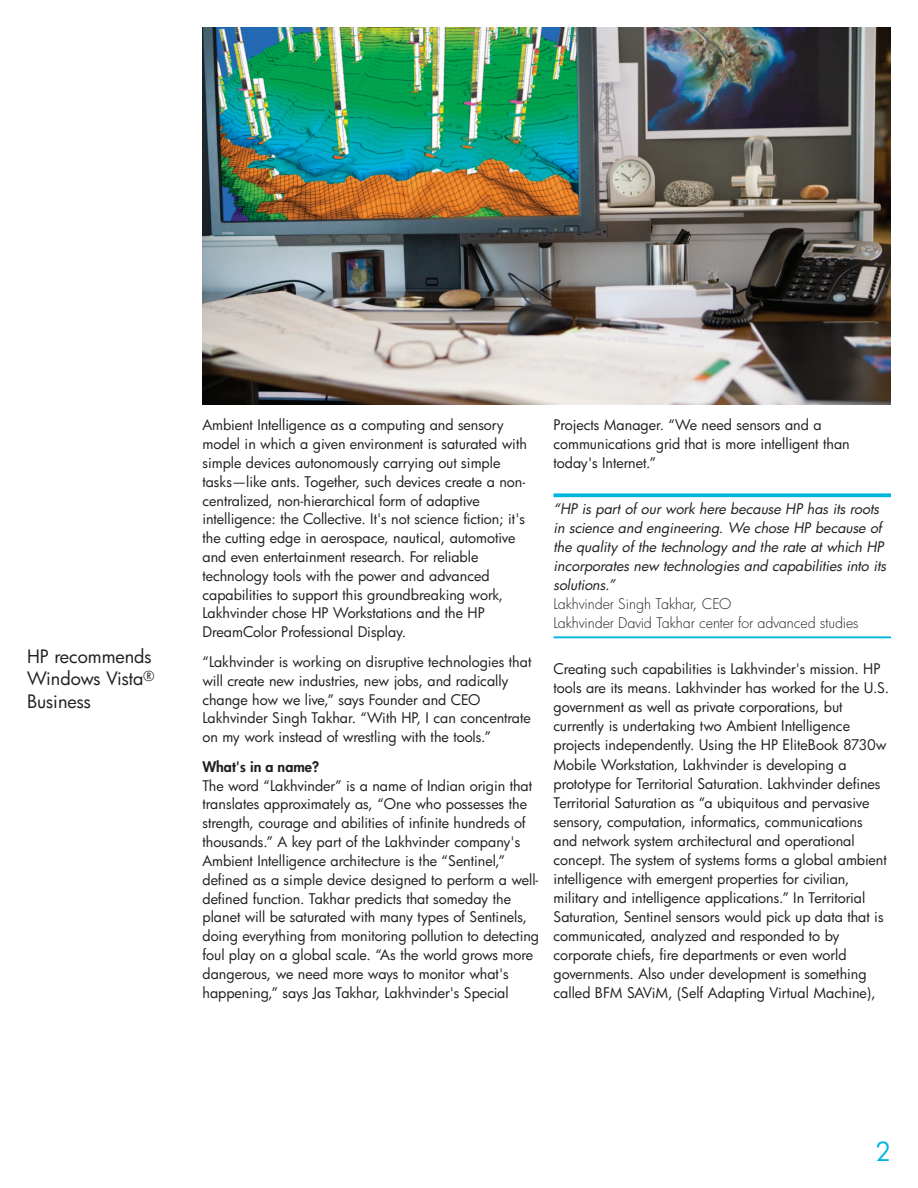
<style>
.page{position:relative;width:918px;height:1188px;background:#fff}
.page>*{position:absolute;margin:0;border:0;box-sizing:border-box;transform-origin:0 0}
.t1{font:25.5px "Futura Bk";color:#00b6de}
.t2{font:18px/22.5px "Futura Bk";color:#231f20}
.t3{font:14.25px/18.8px "Futura Bk";color:#231f20}
.t4{font:italic 14.25px/19px "Futura Bk";color:#231f20}
.t5{font:14.25px/19px "Futura Lt";letter-spacing:-.005em;color:#231f20}
.t6{font:14.25px "Futura Hv";color:#231f20}
</style>
<div class="page">
<svg style="left:554px;top:493px;width:337px;height:4px"></svg>
<hr style="left:554px;top:636px;width:337px;height:2px;background:#00b6de">
<img style="left:202px;top:27px;width:689px;height:378px">
<p class="t2" style="left:27px;top:647px;width:129px">HP recommends<br>Windows Vista<sup>®<br></sup>Business</p>
<p class="t3" style="left:202px;top:417px;width:326px">Ambient Intelligence as a computing and sensory model in which a given environment is saturated with simple devices autonomously carrying out simple tasks—like ants. Together, such devices create a non&shy;centralized, non-hierarchical form of adaptive intelligence: the Collective. It's not science fiction; it's the cutting edge in aerospace, nautical, automotive and even entertainment research. For reliable technology tools with the power and advanced capabilities to support this groundbreaking work, Lakhvinder chose HP Workstations and the HP DreamColor Professional Display.</p>
<p class="t3" style="left:202px;top:654px;width:330px">“Lakhvinder is working on disruptive technologies that will create new industries, new jobs, and radically change how we live,” says Founder and CEO Lakhvinder Singh Takhar. “With HP, I can concentrate on my work instead of wrestling with the tools.”</p>
<p class="t6" style="left:202px;top:760px;width:118px">What's in a name?</p>
<p class="t3" style="left:202px;top:777px;width:338px">The word “Lakhvinder” is a name of Indian origin that translates approximately as, “One who possesses the strength, courage and abilities of infinite hundreds of thousands.” A key part of the Lakhvinder company's Ambient Intelligence architecture is the “Sentinel,” defined as a simple device designed to perform a well&shy;defined function. Takhar predicts that someday the planet will be saturated with many types of Sentinels, doing everything from monitoring pollution to detecting foul play on a global scale. “As the world grows more dangerous, we need more ways to monitor what's happening,” says Jas Takhar, Lakhvinder's Special</p>
<p class="t3" style="left:554px;top:417px;width:298px">Projects Manager. “We need sensors and a communications grid that is more intelligent than today's Internet.”</p>
<p class="t4" style="left:554px;top:501px;width:334px">“HP is part of our work here because HP has its roots in science and engineering. We chose HP because of the quality of the technology and the rate at which HP incorporates new technologies and capabilities into its solutions.”</p>
<p class="t5" style="left:554px;top:596px;width:306px">Lakhvinder Singh Takhar, CEO<br>Lakhvinder David Takhar center for advanced studies</p>
<p class="t3" style="left:554px;top:661px;width:337px">Creating such capabilities is Lakhvinder's mission. HP tools are its means. Lakhvinder has worked for the U.S. government as well as private corporations, but currently is undertaking two Ambient Intelligence projects independently. Using the HP EliteBook 8730w Mobile Workstation, Lakhvinder is developing a prototype for Territorial Saturation. Lakhvinder defines Territorial Saturation as “a ubiquitous and pervasive sensory, computation, informatics, communications and network system architectural and operational concept. The system of systems forms a global ambient intelligence with emergent properties for civilian, military and intelligence applications.” In Territorial Saturation, Sentinel sensors would pick up data that is communicated, analyzed and responded to by corporate chiefs, fire departments or even world governments. Also under development is something called BFM SAViM, (Self Adapting Virtual Machine),</p>
<h1 class="t1" style="left:875px;top:1140px;width:17px">2</h1>
</div>
